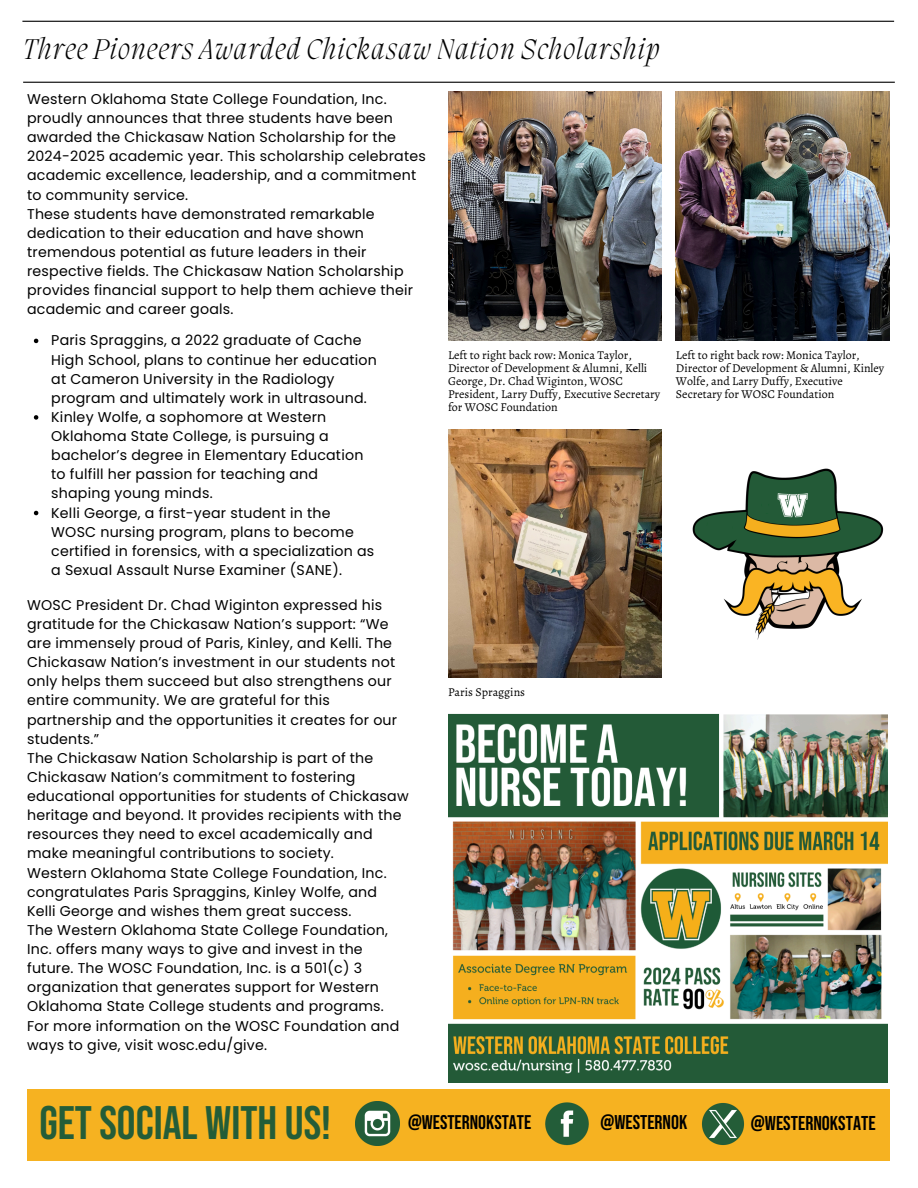
<style>
.page{position:relative;width:918px;height:1188px;background:#fff}
.page>*{position:absolute;margin:0;border:0;box-sizing:border-box;transform-origin:0 0}
.t1{font:46.95px "Bebas Neue";color:#245d38}
.t2{font:italic 200 29.25px "Migra";letter-spacing:.04em;color:#000}
.t3{font:20.1px "Bebas Neue";color:#000}
.t4{font:19.95px "Bebas Neue";color:#000}
.t5{font:19.8px "Bebas Neue";color:#000}
.t6{font:14.25px/19.2px "Poppins";letter-spacing:.015em;color:#000}
.t7{font:12px/13px "Alegreya";color:#000}
</style>
<div class="page">
<div style="left:27px;top:1090px;width:862px;height:71px;background:#f6b221"></div>
<img style="left:355px;top:1102px;width:44px;height:43px">
<img style="left:545px;top:1102px;width:44px;height:44px">
<img style="left:702px;top:1103px;width:42px;height:42px">
<img style="left:448px;top:713px;width:440px;height:369px">
<hr style="left:23px;top:82px;width:872px;height:1px;background:#000">
<hr style="left:22px;top:21px;width:872px;height:1px;background:#000">
<img style="left:448px;top:92px;width:214px;height:248px">
<img style="left:676px;top:92px;width:214px;height:248px">
<img style="left:448px;top:429px;width:214px;height:249px">
<img style="left:692px;top:468px;width:192px;height:172px">
<svg style="left:34px;top:339px;width:4px;height:4px"></svg>
<svg style="left:34px;top:415px;width:4px;height:5px"></svg>
<svg style="left:34px;top:511px;width:4px;height:4px"></svg>
<p class="t2" style="left:23px;top:35px;width:638px">Three Pioneers Awarded Chickasaw Nation Scholarship</p>
<p class="t6" style="left:27px;top:89px;width:400px">Western Oklahoma State College Foundation, Inc. proudly announces that three students have been awarded the Chickasaw Nation Scholarship for the 2024-2025 academic year. This scholarship celebrates academic excellence, leadership, and a commitment to community service.<br>These students have demonstrated remarkable dedication to their education and have shown tremendous potential as future leaders in their respective fields. The Chickasaw Nation Scholarship provides financial support to help them achieve their academic and career goals.</p>
<p class="t6" style="left:51px;top:331px;width:327px">Paris Spraggins, a 2022 graduate of Cache High School, plans to continue her education at Cameron University in the Radiology program and ultimately work in ultrasound.</p>
<h5 class="t6" style="left:51px;top:407px;width:314px">Kinley Wolfe, a sophomore at Western Oklahoma State College, is pursuing a bachelor’s degree in Elementary Education to fulfill her passion for teaching and shaping young minds.</h5>
<p class="t6" style="left:51px;top:503px;width:325px">Kelli George, a first-year student in the WOSC nursing program, plans to become certified in forensics, with a specialization as a Sexual Assault Nurse Examiner (SANE).</p>
<p class="t6" style="left:27px;top:595px;width:383px">WOSC President Dr. Chad Wiginton expressed his gratitude for the Chickasaw Nation’s support: “We are immensely proud of Paris, Kinley, and Kelli. The Chickasaw Nation’s investment in our students not only helps them succeed but also strengthens our entire community. We are grateful for this partnership and the opportunities it creates for our students.”<br>The Chickasaw Nation Scholarship is part of the Chickasaw Nation’s commitment to fostering educational opportunities for students of Chickasaw heritage and beyond. It provides recipients with the resources they need to excel academically and make meaningful contributions to society.<br>Western Oklahoma State College Foundation, Inc. congratulates Paris Spraggins, Kinley Wolfe, and Kelli George and wishes them great success.<br>The Western Oklahoma State College Foundation, Inc. offers many ways to give and invest in the future. The WOSC Foundation, Inc. is a 501(c) 3 organization that generates support for Western Oklahoma State College students and programs.<br>For more information on the WOSC Foundation and ways to give, visit wosc.edu/give.</p>
<p class="t7" style="left:448px;top:348px;width:214px">Left to right back row: Monica Taylor, Director of Development &amp; Alumni, Kelli George, Dr. Chad Wiginton, WOSC President, Larry Duffy, Executive Secretary for WOSC Foundation</p>
<p class="t7" style="left:676px;top:348px;width:210px">Left to right back row: Monica Taylor, Director of Development &amp; Alumni, Kinley Wolfe, and Larry Duffy, Executive Secretary for WOSC Foundation</p>
<p class="t7" style="left:448px;top:685px;width:79px">Paris Spraggins</p>
<h5 class="t1" style="left:39px;top:1096px;width:293px">GET SOCIAL WITH US!</h5>
<h2 class="t5" style="left:408px;top:1112px;width:125px">@WESTERNOKSTATE</h2>
<p class="t4" style="left:601px;top:1111px;width:88px">@WESTERNOK</p>
<p class="t3" style="left:751px;top:1112px;width:126px">@WESTERNOKSTATE</p>
</div>
